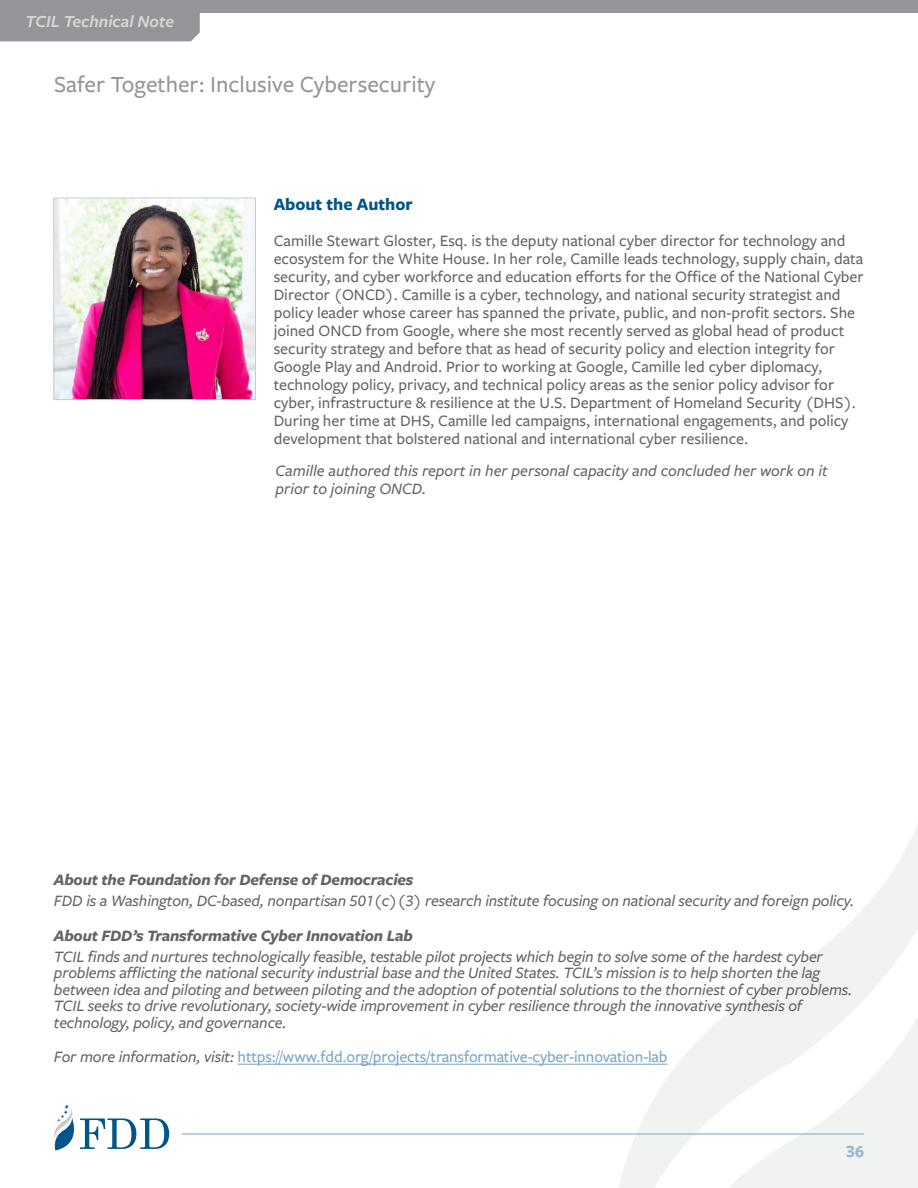
<style>
.page{position:relative;width:918px;height:1188px;background:#fff}
.page>*{position:absolute;margin:0;border:0;box-sizing:border-box;transform-origin:0 0}
.t1{font:500 24px "Freight Sans Pro";color:#939598}
.t2{font:700 18px "Freight Sans Pro";color:#005689}
.t3{font:700 18px "Freight Sans Pro";color:#96b7d4}
.t4{font:italic 600 17.55px "Freight Sans Pro";color:#d6d7d8}
.t5{font:500 16.5px/18px "Freight Sans Pro";color:#636466}
.t6{font:italic 500 16.5px/16.5px "Freight Sans Pro";letter-spacing:-.01em;color:#636466}
.t7{font:500 16.5px "Freight Sans Pro";letter-spacing:-.01em;color:#77a4c9}
.t8{font:italic 700 16.5px "Freight Sans Pro";letter-spacing:-.01em;color:#636466}
.s1{font-style:italic;color:#636466}
</style>
<div class="page">
<div style="left:0;top:12px;width:200px;height:29px;background:#939598"></div>
<svg style="left:871px;top:824px;width:47px;height:77px"></svg>
<svg style="left:585px;top:901px;width:333px;height:287px"></svg>
<div style="left:0;top:0;width:918px;height:12px;background:#939598"></div>
<hr style="left:182px;top:1134px;width:682px;height:1px;background:#77a4c9">
<svg style="left:54px;top:1105px;width:115px;height:46px"></svg>
<img style="left:56px;top:200px;width:198px;height:198px">
<div style="left:54px;top:198px;width:202px;height:202px;border:1px solid #c9cbcc"></div>
<hr style="left:238px;top:1064px;width:429px;height:1px;background:#77a4c9">
<p class="t4" style="left:26px;top:10px;width:150px">TCIL Technical Note</p>
<h1 class="t1" style="left:54px;top:75px;width:383px">Safer Together: Inclusive Cybersecurity</h1>
<p class="t2" style="left:274px;top:198px;width:140px">About the Author</p>
<p class="t5" style="left:274px;top:233px;width:592px">Camille Stewart Gloster, Esq. is the deputy national cyber director for technology and ecosystem for the White House. In her role, Camille leads technology, supply chain, data security, and cyber workforce and education efforts for the Office of the National Cyber Director (ONCD). Camille is a cyber, technology, and national security strategist and policy leader whose career has spanned the private, public, and non-profit sectors. She joined ONCD from Google, where she most recently served as global head of product security strategy and before that as head of security policy and election integrity for Google Play and Android. Prior to working at Google, Camille led cyber diplomacy, technology policy, privacy, and technical policy areas as the senior policy advisor for cyber, infrastructure &amp; resilience at the U.S. Department of Homeland Security (DHS).<br>During her time at DHS, Camille led campaigns, international engagements, and policy development that bolstered national and international cyber resilience.</p>
<p class="t6" style="left:275px;top:463px;width:554px;line-height:18px">Camille authored this report in her personal capacity and concluded her work on it prior to joining ONCD.</p>
<p class="t8" style="left:54px;top:874px;width:361px">About the Foundation for Defense of Democracies</p>
<p class="t6" style="left:54px;top:894px;width:802px">FDD is a Washington, DC-based, nonpartisan 501(c)(3) research institute focusing on national security and foreign policy.</p>
<p class="t8" style="left:54px;top:929px;width:360px">About FDD’s Transformative Cyber Innovation Lab</p>
<p class="t6" style="left:54px;top:950px;width:800px">TCIL finds and nurtures technologically feasible, testable pilot projects which begin to solve some of the hardest cyber problems afflicting the national security industrial base and the United States. TCIL’s mission is to help shorten the lag between idea and piloting and between piloting and the adoption of potential solutions to the thorniest of cyber problems.<br>TCIL seeks to drive revolutionary, society-wide improvement in cyber resilience through the innovative synthesis of technology, policy, and governance.</p>
<p class="t7" style="left:54px;top:1050px;width:615px"><span class="s1">For more information, visit:</span> https://www.fdd.org/projects/transformative-cyber-innovation-lab</p>
<p class="t3" style="left:846px;top:1145px;width:19px">36</p>
</div>
